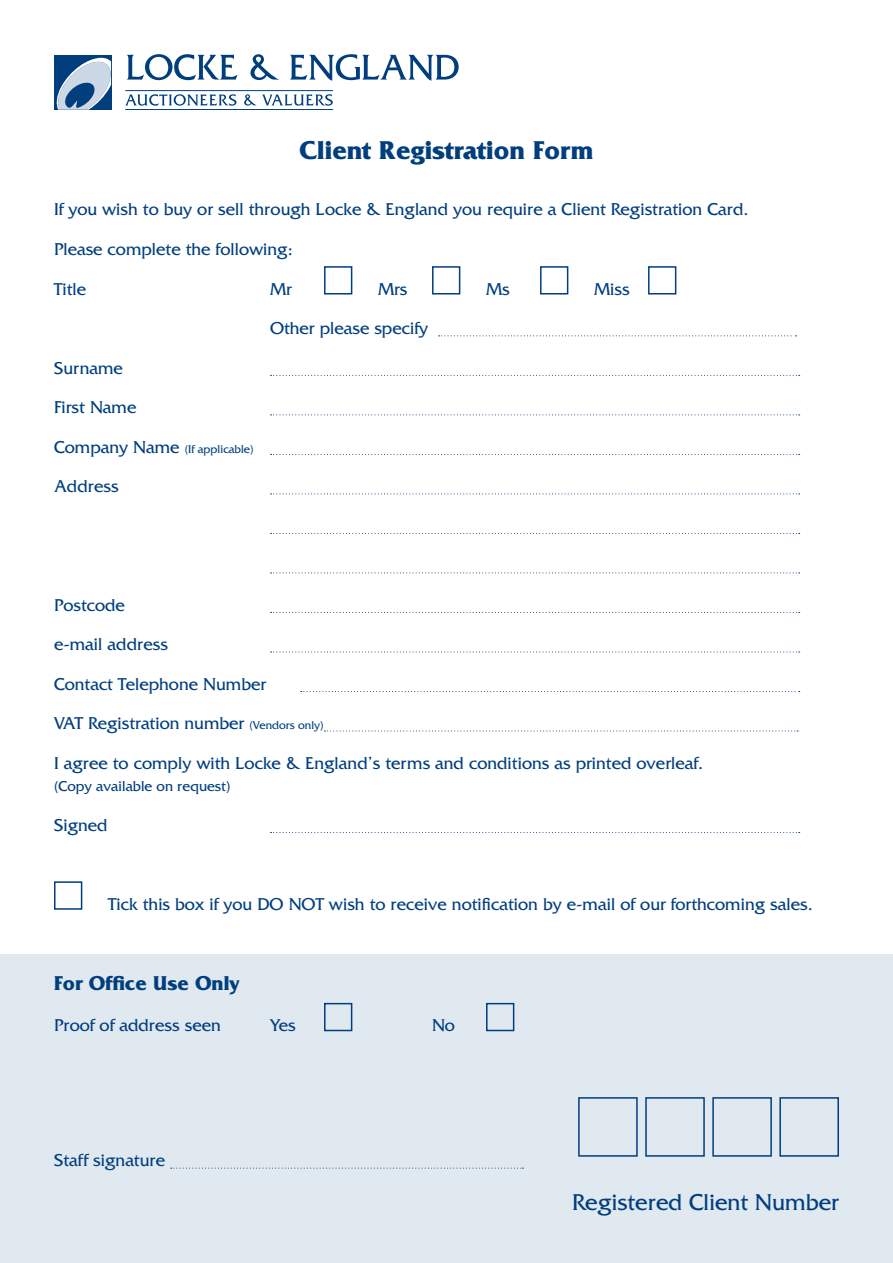
<style>
.page{position:relative;width:893px;height:1263px;background:#fff}
.page>*{position:absolute;margin:0;border:0;box-sizing:border-box;transform-origin:0 0}
.t1{font:700 27px "Friz Quadrata";color:#003e7e}
.t2{font:24px "Friz Quadrata";color:#003e7e}
.t3{font:700 21px "Friz Quadrata";color:#003e7e}
.t4{font:18px/39.5px "Friz Quadrata";color:#003e7e}
.t5{font:15px "Friz Quadrata";color:#003e7e}
.t6{font:12px "Friz Quadrata";color:#003e7e}
.s1{font-size:18px}
.s2{font-size:12px}
</style>
<div class="page">
<div style="left:0;top:954px;width:893px;height:309px;background:#e0e8f0"></div>
<svg style="left:439px;top:335px;width:357px;height:1px"></svg>
<svg style="left:271px;top:375px;width:529px;height:1px"></svg>
<svg style="left:271px;top:414px;width:529px;height:1px"></svg>
<svg style="left:271px;top:454px;width:529px;height:1px"></svg>
<svg style="left:271px;top:493px;width:529px;height:1px"></svg>
<svg style="left:271px;top:533px;width:529px;height:1px"></svg>
<svg style="left:271px;top:572px;width:529px;height:1px"></svg>
<svg style="left:271px;top:612px;width:529px;height:1px"></svg>
<svg style="left:271px;top:651px;width:529px;height:1px"></svg>
<svg style="left:301px;top:691px;width:499px;height:1px"></svg>
<svg style="left:324px;top:730px;width:474px;height:1px"></svg>
<svg style="left:271px;top:832px;width:529px;height:1px"></svg>
<svg style="left:171px;top:1167px;width:352px;height:1px"></svg>
<div style="left:324px;top:266px;width:28px;height:28px;border:2px solid #003e7e"></div>
<div style="left:432px;top:266px;width:28px;height:28px;border:2px solid #003e7e"></div>
<div style="left:540px;top:266px;width:28px;height:28px;border:2px solid #003e7e"></div>
<div style="left:648px;top:266px;width:28px;height:28px;border:2px solid #003e7e"></div>
<div style="left:54px;top:881px;width:28px;height:29px;border:2px solid #003e7e"></div>
<div style="left:324px;top:1003px;width:28px;height:28px;border:2px solid #003e7e"></div>
<div style="left:486px;top:1003px;width:28px;height:28px;border:2px solid #003e7e"></div>
<div style="left:578px;top:1097px;width:60px;height:60px;border:2px solid #003e7e"></div>
<div style="left:645px;top:1097px;width:60px;height:60px;border:2px solid #003e7e"></div>
<div style="left:712px;top:1097px;width:60px;height:60px;border:2px solid #003e7e"></div>
<div style="left:779px;top:1097px;width:60px;height:60px;border:2px solid #003e7e"></div>
<svg style="left:127px;top:54px;width:110px;height:26px"></svg>
<svg style="left:250px;top:54px;width:29px;height:26px"></svg>
<svg style="left:290px;top:54px;width:169px;height:27px"></svg>
<svg style="left:125px;top:94px;width:112px;height:12px"></svg>
<svg style="left:244px;top:94px;width:89px;height:12px"></svg>
<hr style="left:125px;top:90px;width:208px;height:1px;background:#003e7e">
<hr style="left:125px;top:109px;width:208px;height:1px;background:#003e7e">
<div style="left:54px;top:55px;width:57px;height:55px;background:#003e7e"></div>
<svg style="left:56px;top:58px;width:56px;height:52px"></svg>
<h1 class="t1" style="left:299px;top:135px;width:296px">Client Registration Form</h1>
<p class="t4" style="left:54px;top:190px;width:696px">If you wish to buy or sell through Locke &amp; England you require a Client Registration Card.<br>Please complete the following:<br>Title</p>
<p class="t4" style="left:270px;top:269px;width:23px">Mr</p>
<p class="t4" style="left:378px;top:269px;width:31px">Mrs</p>
<p class="t4" style="left:486px;top:269px;width:25px">Ms</p>
<p class="t4" style="left:594px;top:269px;width:37px">Miss</p>
<p class="t4" style="left:270px;top:308px;width:160px">Other please specify</p>
<p class="t4" style="left:54px;top:348px;width:84px">Surname<br>First Name</p>
<p class="t6" style="left:54px;top:442px;width:201px"><span class="s1">Company Name</span> (If applicable)</p>
<p class="t4" style="left:54px;top:466px;width:66px">Address</p>
<p class="t4" style="left:54px;top:585px;width:651px">Postcode<br>e-mail address<br>Contact Telephone Number<br>VAT Registration number <span class="s2">(Vendors only)<br></span>I agree to comply with Locke &amp; England’s terms and conditions as printed overleaf.</p>
<p class="t5" style="left:54px;top:778px;width:178px">(Copy available on request)</p>
<p class="t4" style="left:54px;top:805px;width:55px">Signed</p>
<p class="t4" style="left:108px;top:884px;width:706px">Tick this box if you DO NOT wish to receive notification by e-mail of our forthcoming sales.</p>
<p class="t3" style="left:54px;top:972px;width:187px">For Office Use Only</p>
<p class="t4" style="left:54px;top:1006px;width:168px">Proof of address seen</p>
<p class="t4" style="left:270px;top:1006px;width:27px">Yes</p>
<p class="t4" style="left:432px;top:1006px;width:25px">No</p>
<p class="t4" style="left:54px;top:1141px;width:113px">Staff signature</p>
<h2 class="t2" style="left:572px;top:1188px;width:268px">Registered Client Number</h2>
</div>
